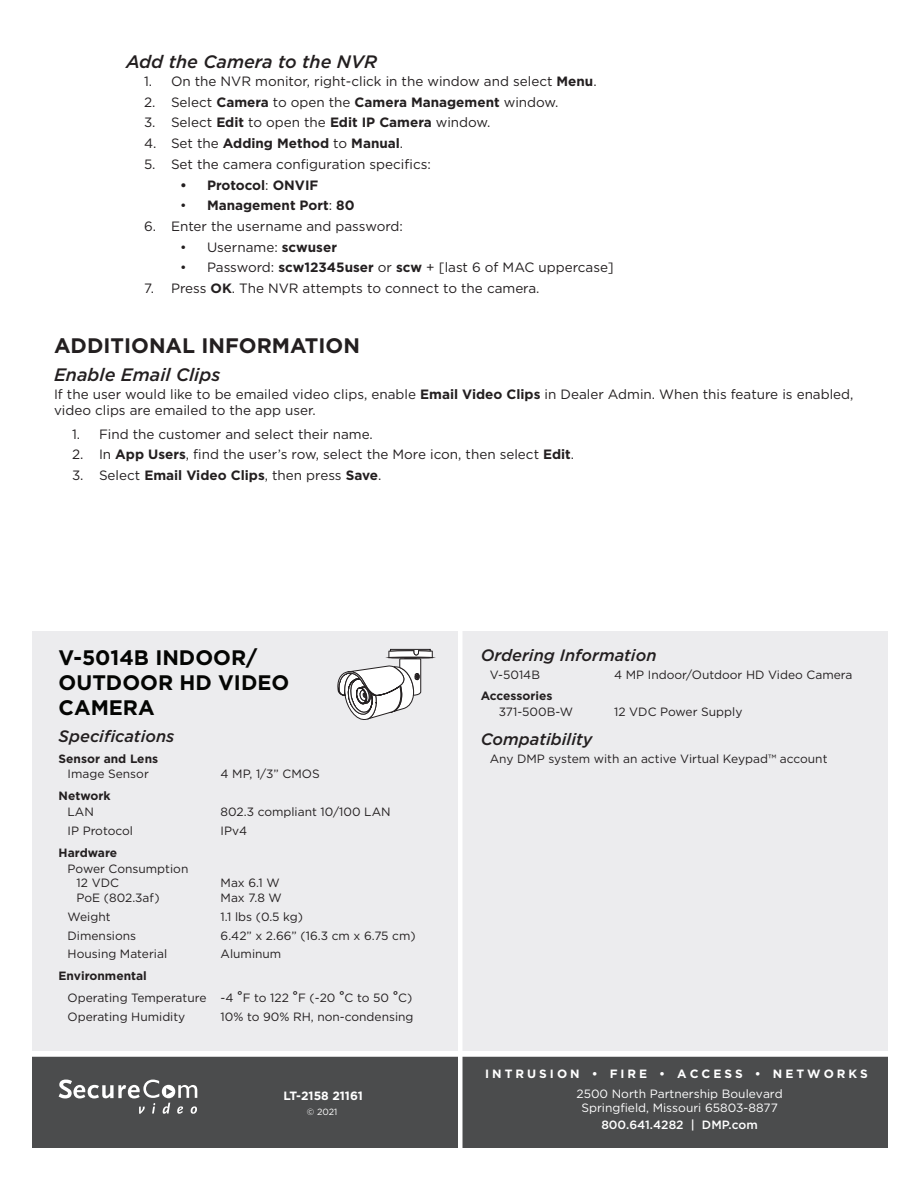
<style>
.page{position:relative;width:918px;height:1188px;background:#fff}
.page>*{position:absolute;margin:0;border:0;box-sizing:border-box;transform-origin:0 0}
.t1{font:700 21px/25.2px "Gotham";color:#040503}
.Heading_1{font:700 21px "Gotham";color:#231f20}
.Heading_2{font:italic 500 18px "Gotham";color:#231f20}
.t2{font:italic 500 16.5px "Gotham";color:#231f20}
.Body_text{font:13.5px/16.2px "Gotham";color:#231f20}
.t3{font:700 13.5px "Gotham";color:#231f20}
.t4{font:12px/14.4px "Gotham";color:#231f20}
.t5{font:12px/14.4px "Gotham";color:#fff;text-align:center}
.t6{font:700 12px "Gotham";color:#231f20}
.t7{font:700 12px "Gotham";letter-spacing:.25em;color:#fff}
.t8{font:500 12px "Gotham";color:#fff}
.t9{font:700 12px "Gotham";color:#fff}
.t10{font:9px "Gotham";color:#fff}
.s1{font-weight:700}
.s2{font-weight:400}
.s3{font-family:"Calibri";font-size:16.5px}
</style>
<div class="page">
<div style="left:32px;top:1054px;width:855px;height:94px;background:#4b4c4d"></div>
<div style="left:32px;top:631px;width:855px;height:420px;background:#ececee"></div>
<svg style="left:337px;top:648px;width:96px;height:72px"></svg>
<div style="left:458px;top:619px;width:5px;height:569px;background:#fff"></div>
<div style="left:0;top:1052px;width:918px;height:5px;background:#fff"></div>
<svg style="left:59px;top:1080px;width:138px;height:34px"></svg>
<p class="Heading_2" style="left:126px;top:50px;width:253px">Add the Camera to the NVR</p>
<p class="Body_text" style="left:144px;top:73px;width:454px">1. On the NVR monitor, right-click in the window and select <span class="s1">Menu</span>.</p>
<p class="Body_text" style="left:144px;top:94px;width:416px">2. Select <span class="s1">Camera</span> to open the <span class="s1">Camera Management</span> window.</p>
<p class="Body_text" style="left:144px;top:114px;width:348px">3. Select <span class="s1">Edit</span> to open the <span class="s1">Edit IP Camera</span> window.</p>
<p class="t3" style="left:144px;top:134px;width:261px"><span class="s2">4. Set the</span> Adding Method <span class="s2">to</span> Manual<span class="s2">.</span></p>
<p class="Body_text" style="left:144px;top:156px;width:288px">5. Set the camera configuration specifics:</p>
<p class="t3" style="left:180px;top:176px;width:140px">• Protocol<span class="s2">:</span> ONVIF</p>
<p class="t3" style="left:180px;top:197px;width:176px"><span class="s2">•</span> Management Port<span class="s2">:</span> 80</p>
<p class="Body_text" style="left:144px;top:218px;width:261px">6. Enter the username and password:</p>
<p class="Body_text" style="left:180px;top:239px;width:158px">• Username: <span class="s1">scwuser</span></p>
<p class="Body_text" style="left:180px;top:259px;width:435px">• Password: <span class="s1">scw12345user</span> or <span class="s1">scw</span> + [last 6 of MAC uppercase]</p>
<p class="Body_text" style="left:144px;top:280px;width:397px">7. Press <span class="s1">OK</span>. The NVR attempts to connect to the camera.</p>
<p class="Heading_1" style="left:54px;top:332px;width:307px">ADDITIONAL INFORMATION</p>
<p class="Heading_2" style="left:54px;top:363px;width:168px">Enable Email Clips</p>
<p class="Body_text" style="left:54px;top:386px;width:801px">If the user would like to be emailed video clips, enable <span class="s1">Email Video Clips</span> in Dealer Admin. When this feature is enabled, video clips are emailed to the app user.</p>
<p class="Body_text" style="left:72px;top:425px;width:302px">1. Find the customer and select their name.</p>
<p class="Body_text" style="left:72px;top:446px;width:504px">2. In <span class="s1">App Users</span>, find the user’s row, select the More icon, then select <span class="s1">Edit</span>.</p>
<p class="Body_text" style="left:72px;top:467px;width:311px">3. Select <span class="s1">Email Video Clips</span>, then press <span class="s1">Save</span>.</p>
<h1 class="t1" style="left:59px;top:645px;width:232px">V‑5014B INDOOR/<br>OUTDOOR HD VIDEO<br>CAMERA</h1>
<p class="t2" style="left:59px;top:726px;width:117px">Specifications</p>
<p class="t6" style="left:59px;top:750px;width:101px">Sensor and Lens</p>
<p class="t4" style="left:68px;top:767px;width:83px">Image Sensor</p>
<p class="t4" style="left:221px;top:767px;width:101px">4 MP, 1/3” CMOS</p>
<p class="t6" style="left:59px;top:788px;width:53px">Network</p>
<p class="t4" style="left:68px;top:805px;width:28px">LAN</p>
<p class="t4" style="left:221px;top:805px;width:172px">802.3 compliant 10/100 LAN</p>
<p class="t4" style="left:68px;top:823px;width:67px">IP Protocol</p>
<p class="t4" style="left:221px;top:823px;width:28px">IPv4</p>
<p class="t6" style="left:59px;top:845px;width:60px">Hardware</p>
<p class="t4" style="left:77px;top:861px;width:113px;text-indent:-9px">Power Consumption<br>12 VDC</p>
<p class="t4" style="left:221px;top:876px;width:61px">Max 6.1 W</p>
<p class="t4" style="left:77px;top:890px;width:84px">PoE (802.3af)</p>
<p class="t4" style="left:221px;top:890px;width:63px">Max 7.8 W</p>
<p class="t4" style="left:68px;top:909px;width:44px">Weight</p>
<p class="t4" style="left:221px;top:909px;width:84px">1.1 lbs (0.5 kg)</p>
<p class="t4" style="left:68px;top:928px;width:70px">Dimensions</p>
<p class="t4" style="left:221px;top:928px;width:197px">6.42” x 2.66” (16.3 cm x 6.75 cm)</p>
<p class="t4" style="left:68px;top:947px;width:101px">Housing Material</p>
<p class="t4" style="left:221px;top:947px;width:62px">Aluminum</p>
<p class="t4" style="left:68px;top:965px;width:346px;line-height:21.3px;text-indent:-9px"><span class="s1">Environmental<br></span>Operating Temperature -4 <span class="s3">°</span>F to 122 <span class="s3">°</span>F (-20 <span class="s3">°</span>C to 50 <span class="s3">°</span>C)</p>
<p class="t4" style="left:68px;top:1009px;width:119px">Operating Humidity</p>
<p class="t4" style="left:221px;top:1009px;width:194px">10% to 90% RH, non-condensing</p>
<p class="t9" style="left:283px;top:1088px;width:81px">LT-2158 21161</p>
<p class="t10" style="left:307px;top:1106px;width:32px">© 2021</p>
<p class="t2" style="left:481px;top:645px;width:177px">Ordering Information</p>
<p class="t4" style="left:490px;top:667px;width:52px">V‑5014B</p>
<p class="t4" style="left:614px;top:667px;width:240px">4 MP Indoor/Outdoor HD Video Camera</p>
<p class="t6" style="left:481px;top:688px;width:73px">Accessories</p>
<p class="t4" style="left:499px;top:705px;width:76px">371-500B-W</p>
<p class="t4" style="left:614px;top:705px;width:130px">12 VDC Power Supply</p>
<p class="t2" style="left:481px;top:729px;width:113px">Compatibility</p>
<p class="t4" style="left:490px;top:751px;width:339px">Any DMP system with an active Virtual Keypad™ account</p>
<p class="t7" style="left:485px;top:1066px;width:384px">INTRUSION • FIRE • ACCESS • NETWORKS</p>
<p class="t5" style="left:577px;top:1086px;width:208px">2500 North Partnership Boulevard<br>Springfield, Missouri 65803-8877</p>
<p class="t8" style="left:601px;top:1117px;width:158px">800.641.4282 | DMP.com</p>
</div>
